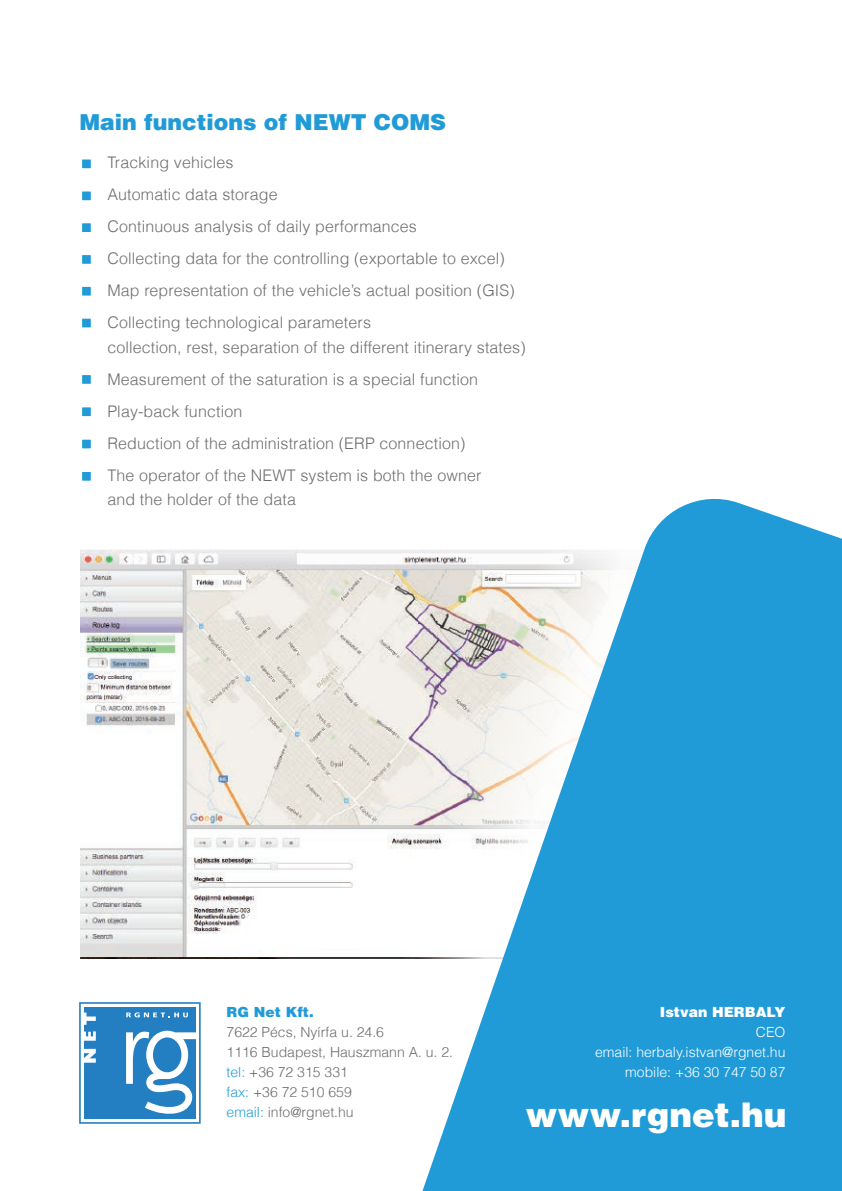
<style>
.page{position:relative;width:842px;height:1191px;background:#fff}
.page>*{position:absolute;margin:0;border:0;box-sizing:border-box;transform-origin:0 0}
.t1{font:900 34px "Helvetica LT Std";color:#fff}
.t2{font:900 22px "Helvetica LT Std";color:#219bd7}
.t3{font:300 16px/32px "Helvetica LT Std";letter-spacing:.01em;color:#6c6d70}
.t4{font:300 14px/20px "Helvetica LT Std";color:#6c6d70}
.t5{font:300 14px/20px "Helvetica LT Std";color:#fff;text-align:right}
.t6{font:900 14px "Helvetica LT Std";color:#fff}
.t7{font:900 14px "Helvetica LT Std";color:#219bd7}
.s1{color:#219bd7}
</style>
<div class="page">
<img style="left:80px;top:549px;width:319px;height:409px">
<svg style="left:399px;top:550px;width:19px;height:409px"></svg>
<svg style="left:418px;top:498px;width:424px;height:693px;fill:#219bd7"></svg>
<div style="left:79px;top:1002px;width:122px;height:121px;background:#fff;border:2px solid #247ec2"></div>
<div style="left:84px;top:1007px;width:112px;height:112px;background:#247ec2"></div>
<svg style="left:126px;top:1030px;width:70px;height:84px"></svg>
<svg style="left:84px;top:1012px;width:12px;height:50px"></svg>
<svg style="left:126px;top:1012px;width:62px;height:5px"></svg>
<div style="left:82px;top:159px;width:9px;height:9px;background:#219bd7"></div>
<div style="left:82px;top:191px;width:9px;height:9px;background:#219bd7"></div>
<div style="left:82px;top:223px;width:9px;height:9px;background:#219bd7"></div>
<div style="left:82px;top:255px;width:9px;height:9px;background:#219bd7"></div>
<div style="left:82px;top:375px;width:9px;height:9px;background:#219bd7"></div>
<div style="left:82px;top:407px;width:9px;height:9px;background:#219bd7"></div>
<div style="left:82px;top:440px;width:9px;height:8px;background:#219bd7"></div>
<div style="left:82px;top:472px;width:9px;height:8px;background:#219bd7"></div>
<div style="left:82px;top:287px;width:9px;height:8px;background:#219bd7"></div>
<div style="left:82px;top:319px;width:9px;height:8px;background:#219bd7"></div>
<h2 class="t2" style="left:79px;top:108px;width:368px">Main functions of NEWT COMS</h2>
<p class="t3" style="left:107px;top:147px;width:409px">Tracking vehicles<br>Automatic data storage<br>Continuous analysis of daily performances<br>Collecting data for the controlling (exportable to excel)<br>Map representation of the vehicle’s actual position (GIS)<br>Collecting technological parameters</p>
<p class="t3" style="left:107px;top:331px;width:420px">collection, rest, separation of the different itinerary states)<br>Measurement of the saturation is a special function Play-back function<br>Reduction of the administration (ERP connection)<br>The operator of the NEWT system is both the owner</p>
<p class="t3" style="left:107px;top:483px;width:190px">and the holder of the data</p>
<p class="t7" style="left:227px;top:1002px;width:89px">RG Net Kft.</p>
<p class="t4" style="left:227px;top:1022px;width:228px">7622 Pécs, Nyírfa u. 24.6<br>1116 Budapest, Hauszmann A. u. 2. <span class="s1">tel:</span> +36 72 315 331<br><span class="s1">fax:</span> +36 72 510 659<br><span class="s1">email:</span> info@rgnet.hu</p>
<p class="t6" style="left:660px;top:1002px;width:127px">Istvan HERBALY</p>
<p class="t5" style="left:595px;top:1022px;width:192px">CEO<br>email: herbaly.istvan@rgnet.hu mobile: +36 30 747 50 87</p>
<h1 class="t1" style="left:525px;top:1092px;width:263px">www.rgnet.hu</h1>
</div>
